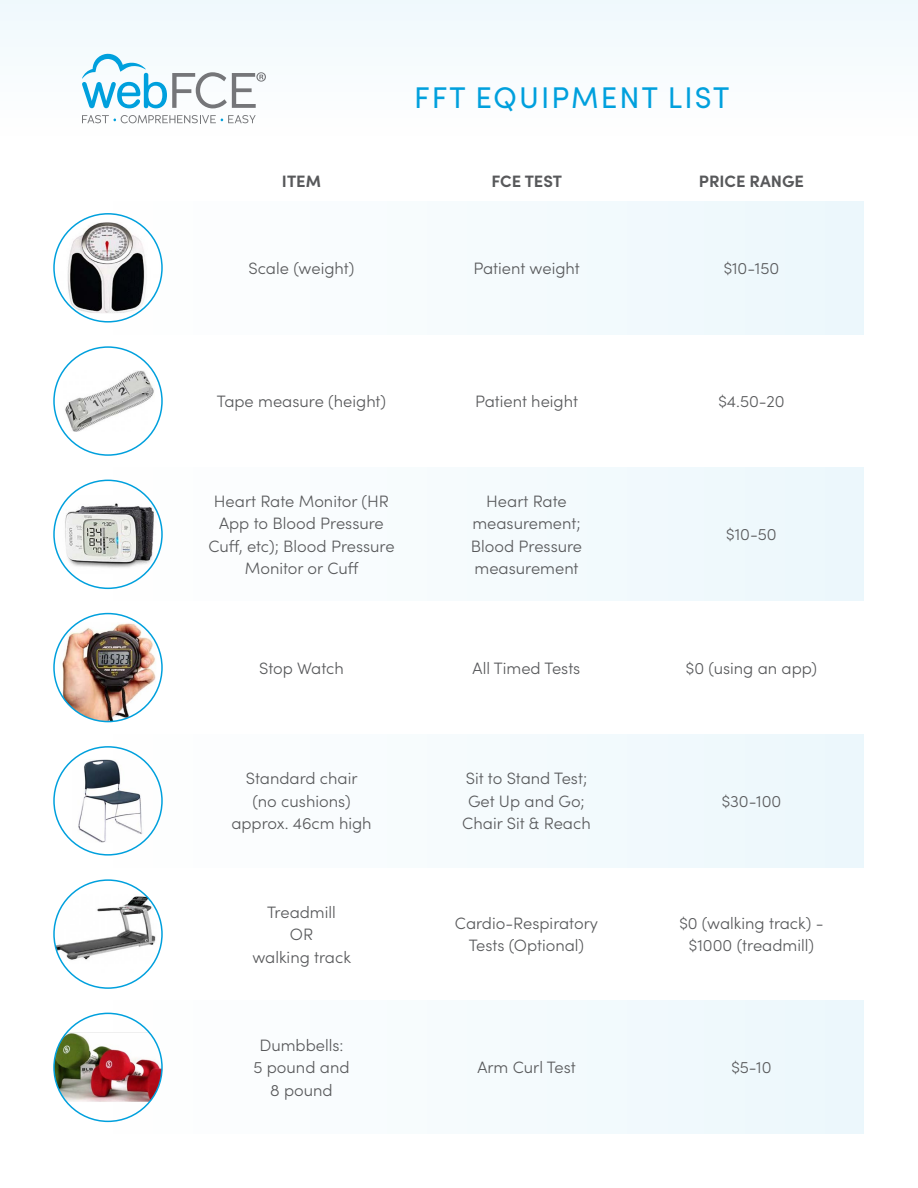
<style>
.page{position:relative;width:918px;height:1188px;background:#fff}
.page>*{position:absolute;margin:0;border:0;box-sizing:border-box;transform-origin:0 0}
.t1{font:30px "Sofia Pro";letter-spacing:.07em;color:#00a0dd}
.t2{font:300 16.5px/22.5px "Sofia Pro";color:#58595b;text-align:center}
.t3{font:700 16.5px "Sofia Pro";color:#58595b}
</style>
<div class="page">
<div style="left:0;top:0;width:918px;height:164px;background:#f8fcfe"></div>
<svg style="left:82px;top:54px;width:184px;height:54px"></svg>
<svg style="left:82px;top:115px;width:174px;height:8px"></svg>
<div style="left:54px;top:201px;width:810px;height:133px;background:#f5fbfd"></div>
<div style="left:54px;top:468px;width:810px;height:133px;background:#f5fbfd"></div>
<img style="left:60px;top:622px;width:96px;height:100px">
<div style="left:53px;top:613px;width:110px;height:109px;border:2px solid #00a0dd;border-radius:50%"></div>
<img style="left:55px;top:495px;width:107px;height:78px">
<div style="left:53px;top:480px;width:110px;height:109px;border:2px solid #00a0dd;border-radius:50%"></div>
<img style="left:61px;top:370px;width:94px;height:62px">
<div style="left:53px;top:346px;width:110px;height:110px;border:2px solid #00a0dd;border-radius:50%"></div>
<img style="left:54px;top:222px;width:108px;height:91px">
<div style="left:53px;top:213px;width:110px;height:110px;border:2px solid #00a0dd;border-radius:50%"></div>
<div style="left:54px;top:734px;width:810px;height:133px;background:#f5fbfd"></div>
<img style="left:54px;top:894px;width:102px;height:80px">
<div style="left:53px;top:879px;width:110px;height:110px;border:2px solid #00a0dd;border-radius:50%"></div>
<img style="left:72px;top:759px;width:72px;height:83px">
<div style="left:53px;top:746px;width:110px;height:110px;border:2px solid #00a0dd;border-radius:50%"></div>
<div style="left:54px;top:1001px;width:810px;height:133px;background:#f5fbfd"></div>
<img style="left:54px;top:1033px;width:108px;height:69px">
<div style="left:53px;top:1013px;width:110px;height:109px;border:2px solid #00a0dd;border-radius:50%"></div>
<h1 class="t1" style="left:414px;top:75px;width:317px">FFT EQUIPMENT LIST</h1>
<p class="t3" style="left:282px;top:169px;width:41px">ITEM</p>
<p class="t3" style="left:492px;top:169px;width:72px">FCE TEST</p>
<p class="t3" style="left:699px;top:169px;width:107px">PRICE RANGE</p>
<p class="t2" style="left:249px;top:256px;width:107px">Scale (weight)</p>
<p class="t2" style="left:473px;top:256px;width:108px">Patient weight</p>
<p class="t2" style="left:724px;top:256px;width:57px">$10-150</p>
<p class="t2" style="left:217px;top:389px;width:171px">Tape measure (height)</p>
<p class="t2" style="left:475px;top:389px;width:104px">Patient height</p>
<p class="t2" style="left:718px;top:389px;width:68px">$4.50-20</p>
<p class="t2" style="left:208px;top:489px;width:188px">Heart Rate Monitor (HR<br>App to Blood Pressure<br>Cuff, etc); Blood Pressure<br>Monitor or Cuff</p>
<p class="t2" style="left:471px;top:489px;width:113px">Heart Rate measurement;<br>Blood Pressure measurement</p>
<p class="t2" style="left:726px;top:522px;width:52px">$10-50</p>
<p class="t2" style="left:259px;top:656px;width:86px">Stop Watch</p>
<p class="t2" style="left:473px;top:656px;width:109px">All Timed Tests</p>
<p class="t2" style="left:686px;top:656px;width:133px">$0 (using an app)</p>
<p class="t2" style="left:231px;top:766px;width:142px">Standard chair (no cushions) approx. 46cm high</p>
<p class="t2" style="left:462px;top:766px;width:130px">Sit to Stand Test;<br>Get Up and Go;<br>Chair Sit &amp; Reach</p>
<p class="t2" style="left:722px;top:789px;width:61px">$30-100</p>
<p class="t2" style="left:252px;top:900px;width:100px">Treadmill<br>OR<br>walking track</p>
<p class="t2" style="left:455px;top:911px;width:145px">Cardio-Respiratory<br>Tests (Optional)</p>
<p class="t2" style="left:679px;top:911px;width:146px">$0 (walking track) - $1000 (treadmill)</p>
<p class="t2" style="left:253px;top:1033px;width:98px">Dumbbells:<br>5 pound and<br>8 pound</p>
<p class="t2" style="left:477px;top:1055px;width:100px">Arm Curl Test</p>
<p class="t2" style="left:731px;top:1055px;width:42px">$5-10</p>
</div>
